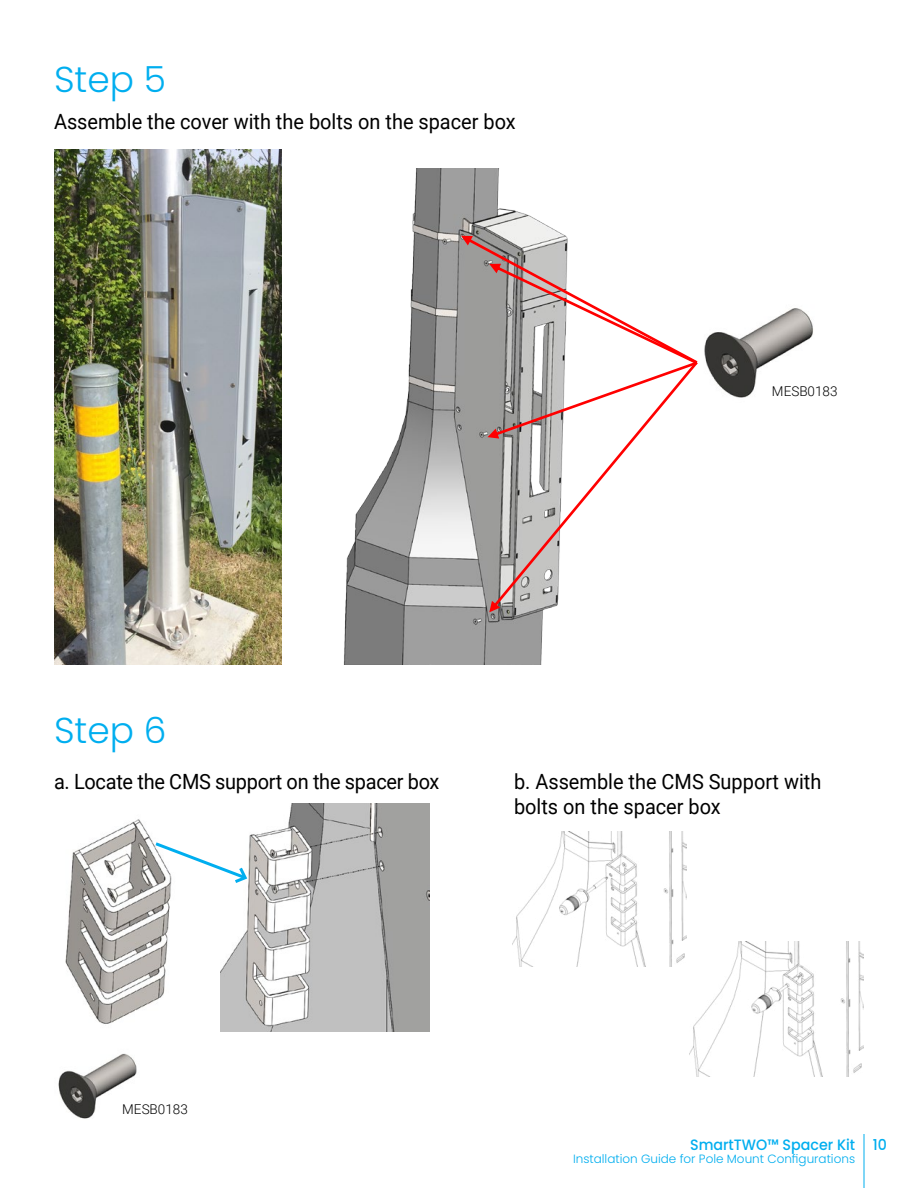
<style>
.page{position:relative;width:918px;height:1188px;background:#fff}
.page>*{position:absolute;margin:0;border:0;box-sizing:border-box;transform-origin:0 0}
.t1{font:300 36px "Poppins";color:#00aeef}
.t2{font:21px/25.2px "Roboto";color:#000;scale:.95 1}
.t3{font:500 15px "Poppins";color:#00aeef;scale:.95 1}
.t4{font:300 13.5px "Roboto";color:#000}
.t5{font:300 12px "Poppins";color:#00aeef}
</style>
<div class="page">
<hr style="left:864px;top:1134px;width:1px;height:54px;background:#00aeef">
<img style="left:65px;top:819px;width:106px;height:205px">
<img style="left:54px;top:149px;width:228px;height:515px">
<img style="left:343px;top:169px;width:223px;height:495px">
<svg style="left:489px;top:439px;width:146px;height:173px"></svg>
<svg style="left:461px;top:236px;width:237px;height:203px"></svg>
<img style="left:704px;top:308px;width:109px;height:90px">
<img style="left:58px;top:1053px;width:79px;height:66px">
<img style="left:220px;top:804px;width:209px;height:227px">
<svg style="left:152px;top:840px;width:97px;height:46px"></svg>
<img style="left:512px;top:832px;width:175px;height:134px">
<img style="left:690px;top:942px;width:174px;height:134px">
<h1 class="t1" style="left:54px;top:58px;width:114px">Step 5</h1>
<p class="t2" style="left:54px;top:108px;width:488px">Assemble the cover with the bolts on the spacer box</p>
<p class="t4" style="left:772px;top:382px;width:67px">MESB0183</p>
<h1 class="t1" style="left:54px;top:710px;width:114px">Step 6</h1>
<p class="t2" style="left:54px;top:768px;width:407px">a. Locate the CMS support on the spacer box</p>
<p class="t2" style="left:514px;top:768px;width:325px">b. Assemble the CMS Support with bolts on the spacer box</p>
<p class="t4" style="left:122px;top:1100px;width:67px">MESB0183</p>
<p class="t3" style="left:690px;top:1136px;width:209px">SmartTWO™ Spacer Kit 10</p>
<p class="t5" style="left:573px;top:1152px;width:284px">Installation Guide for Pole Mount Configurations</p>
</div>
